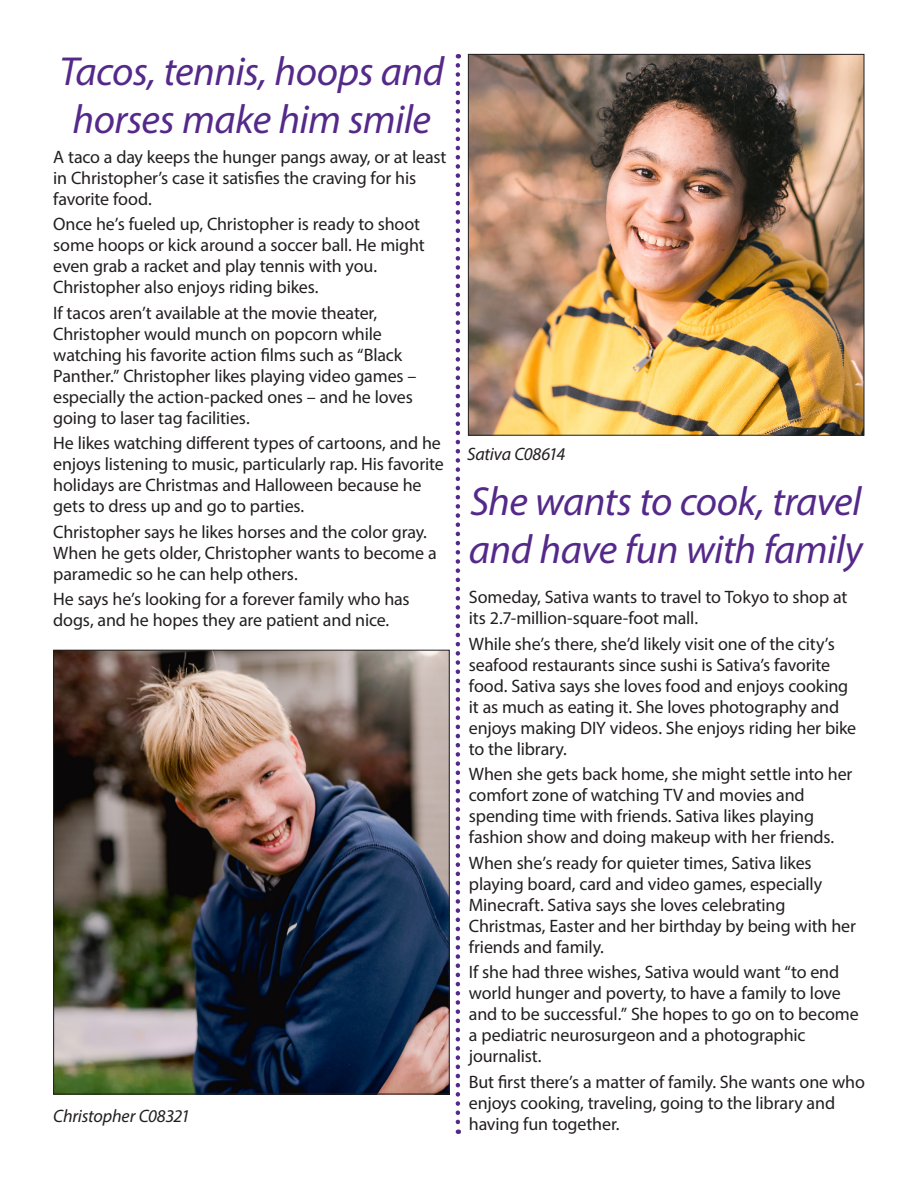
<style>
.page{position:relative;width:918px;height:1188px;background:#fff}
.page>*{position:absolute;margin:0;border:0;box-sizing:border-box;transform-origin:0 0}
.t1{font:italic 40.65px/48px "Myriad Pro";letter-spacing:-.015em;color:#542989;text-align:center}
.t2{font:18px/21px "Myriad Pro";letter-spacing:-.01em;color:#231f20}
.t3{font:italic 18px "Myriad Pro";letter-spacing:-.015em;color:#231f20}
</style>
<div class="page">
<svg style="left:456px;top:65px;width:4px;height:1069px"></svg>
<img style="left:55px;top:652px;width:393px;height:440px">
<img style="left:470px;top:56px;width:392px;height:378px">
<div style="left:468px;top:54px;width:396px;height:382px;border:1px solid #231f20"></div>
<p class="t1" style="left:59px;top:46px;width:386px">Tacos, tennis, hoops and horses make him smile</p>
<p class="t2" style="left:53px;top:146px;width:395px">A taco a day keeps the hunger pangs away, or at least in Christopher’s case it satisfies the craving for his favorite food.</p>
<p class="t2" style="left:53px;top:214px;width:373px">Once he’s fueled up, Christopher is ready to shoot some hoops or kick around a soccer ball. He might even grab a racket and play tennis with you.<br>Christopher also enjoys riding bikes.</p>
<p class="t2" style="left:53px;top:302px;width:365px">If tacos aren’t available at the movie theater, Christopher would munch on popcorn while watching his favorite action films such as “Black Panther.” Christopher likes playing video games – especially the action-packed ones – and he loves going to laser tag facilities.</p>
<p class="t2" style="left:53px;top:433px;width:392px">He likes watching different types of cartoons, and he enjoys listening to music, particularly rap. His favorite holidays are Christmas and Halloween because he gets to dress up and go to parties.</p>
<p class="t2" style="left:53px;top:521px;width:385px">Christopher says he likes horses and the color gray.<br>When he gets older, Christopher wants to become a paramedic so he can help others.</p>
<p class="t2" style="left:53px;top:589px;width:358px">He says he’s looking for a forever family who has dogs, and he hopes they are patient and nice.</p>
<p class="t2" style="left:469px;top:586px;width:380px">Someday, Sativa wants to travel to Tokyo to shop at its 2.7-million-square-foot mall.</p>
<p class="t2" style="left:469px;top:633px;width:389px">While she’s there, she’d likely visit one of the city’s seafood restaurants since sushi is Sativa’s favorite food. Sativa says she loves food and enjoys cooking it as much as eating it. She loves photography and enjoys making DIY videos. She enjoys riding her bike to the library.</p>
<p class="t2" style="left:469px;top:763px;width:385px">When she gets back home, she might settle into her comfort zone of watching TV and movies and spending time with friends. Sativa likes playing fashion show and doing makeup with her friends.</p>
<p class="t2" style="left:469px;top:852px;width:389px">When she’s ready for quieter times, Sativa likes playing board, card and video games, especially Minecraft. Sativa says she loves celebrating Christmas, Easter and her birthday by being with her friends and family.</p>
<p class="t2" style="left:469px;top:961px;width:391px">If she had three wishes, Sativa would want “to end world hunger and poverty, to have a family to love and to be successful.” She hopes to go on to become a pediatric neurosurgeon and a photographic journalist.</p>
<p class="t2" style="left:469px;top:1071px;width:398px">But first there’s a matter of family. She wants one who enjoys cooking, traveling, going to the library and having fun together.</p>
<p class="t3" style="left:467px;top:443px;width:100px">Sativa C08614</p>
<p class="t1" style="left:469px;top:476px;width:395px;text-align:left">She wants to cook, travel and have fun with family</p>
<p class="t3" style="left:53px;top:1105px;width:138px">Christopher C08321</p>
</div>
